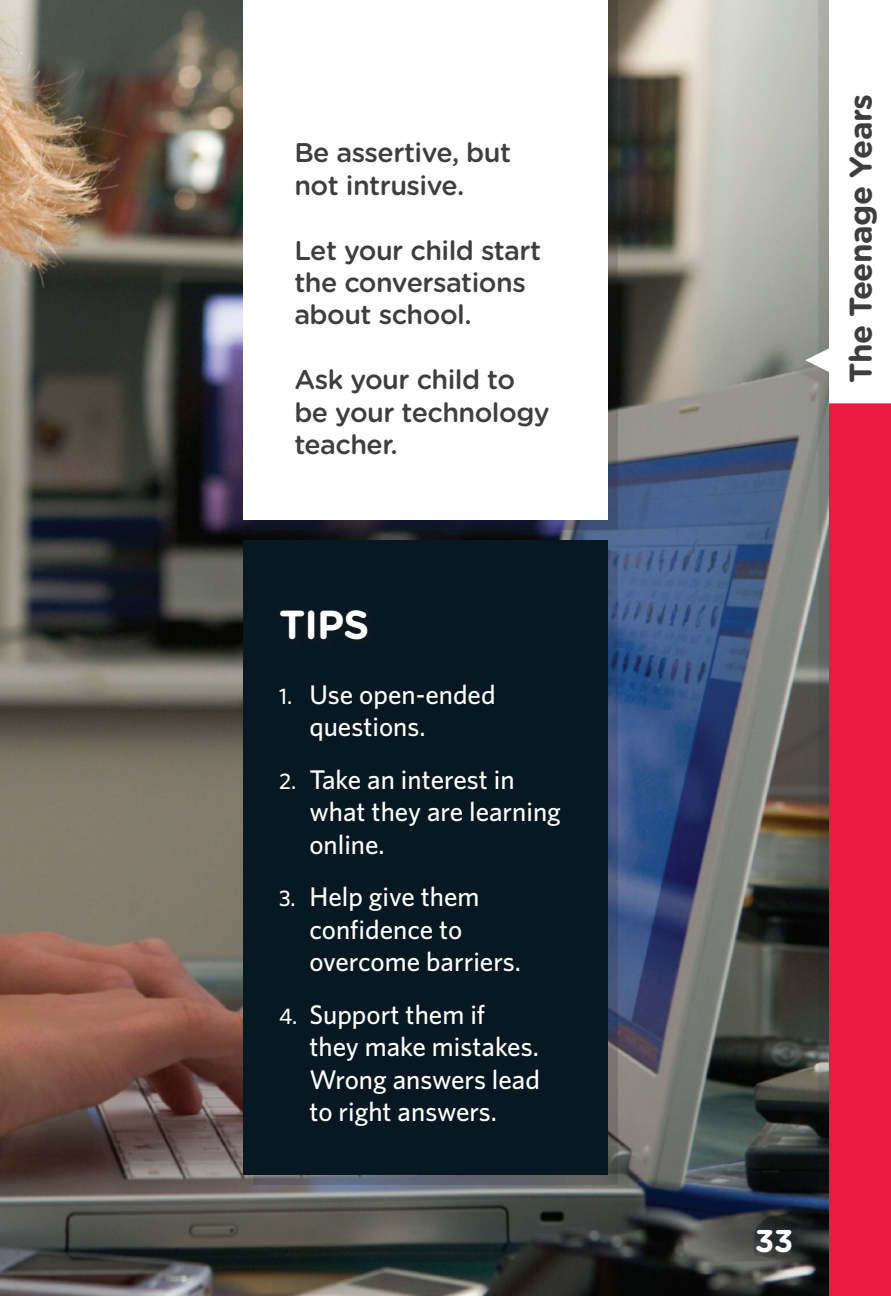
<style>
.page{position:relative;width:891px;height:1296px;background:#fff}
.page>*{position:absolute;margin:0;border:0;box-sizing:border-box;transform-origin:0 0}
.t1{font:700 40.5px "Gotham Rounded";color:#fff}
.t2{font:700 31.5px "Gotham Rounded";letter-spacing:-.02em;color:#3e3e3f}
.t3{font:700 31.5px "Gotham Rounded";color:#fff}
.t4{font:500 27px/32.4px "Whitney HTF";color:#fff}
.t5{font:500 27px/32.4px "Gotham Rounded";letter-spacing:-.02em;color:#3e3e3f}
.s1{font-size:22.5px}
</style>
<div class="page">
<img style="left:0;top:0;width:795px;height:1296px">
<div style="left:253px;top:0;width:365px;height:530px;background:#231f20;opacity:.2"></div>
<div style="left:243px;top:0;width:365px;height:520px;background:#fff"></div>
<div style="left:253px;top:550px;width:365px;height:635px;background:#231f20;opacity:.2"></div>
<div style="left:243px;top:540px;width:365px;height:634px;background:#071822"></div>
<div style="left:762px;top:1236px;width:36px;height:22px;background:#231f20;opacity:.2"></div>
<div style="left:795px;top:0;width:96px;height:1296px;background:#231f20;opacity:.1"></div>
<div style="left:829px;top:403px;width:62px;height:893px;background:#ed1943"></div>
<svg style="left:805px;top:0;width:86px;height:403px"></svg>
<p class="t5" style="left:294px;top:135px;width:218px">Be assertive, but not intrusive.</p>
<p class="t5" style="left:294px;top:233px;width:248px">Let your child start the conversations about school.</p>
<p class="t5" style="left:294px;top:362px;width:257px">Ask your child to be your technology teacher.</p>
<h1 class="t1" style="left:279px;top:595px;width:92px">TIPS</h1>
<p class="t4" style="left:309px;top:678px;width:188px;text-indent:-30px"><span class="s1">1.</span> Use open-ended questions.</p>
<p class="t4" style="left:309px;top:763px;width:253px;text-indent:-30px"><span class="s1">2.</span> Take an interest in what they are learning online.</p>
<p class="t4" style="left:309px;top:880px;width:213px;text-indent:-30px"><span class="s1">3.</span> Help give them confidence to overcome barriers.</p>
<p class="t4" style="left:309px;top:998px;width:232px;text-indent:-30px"><span class="s1">4.</span> Support them if they make mistakes.<br>Wrong answers lead to right answers.</p>
<p class="t2" style="left:837px;top:383px;width:291px;rotate:-90deg">The Teenage Years</p>
<p class="t3" style="left:755px;top:1217px;width:40px">33</p>
</div>
